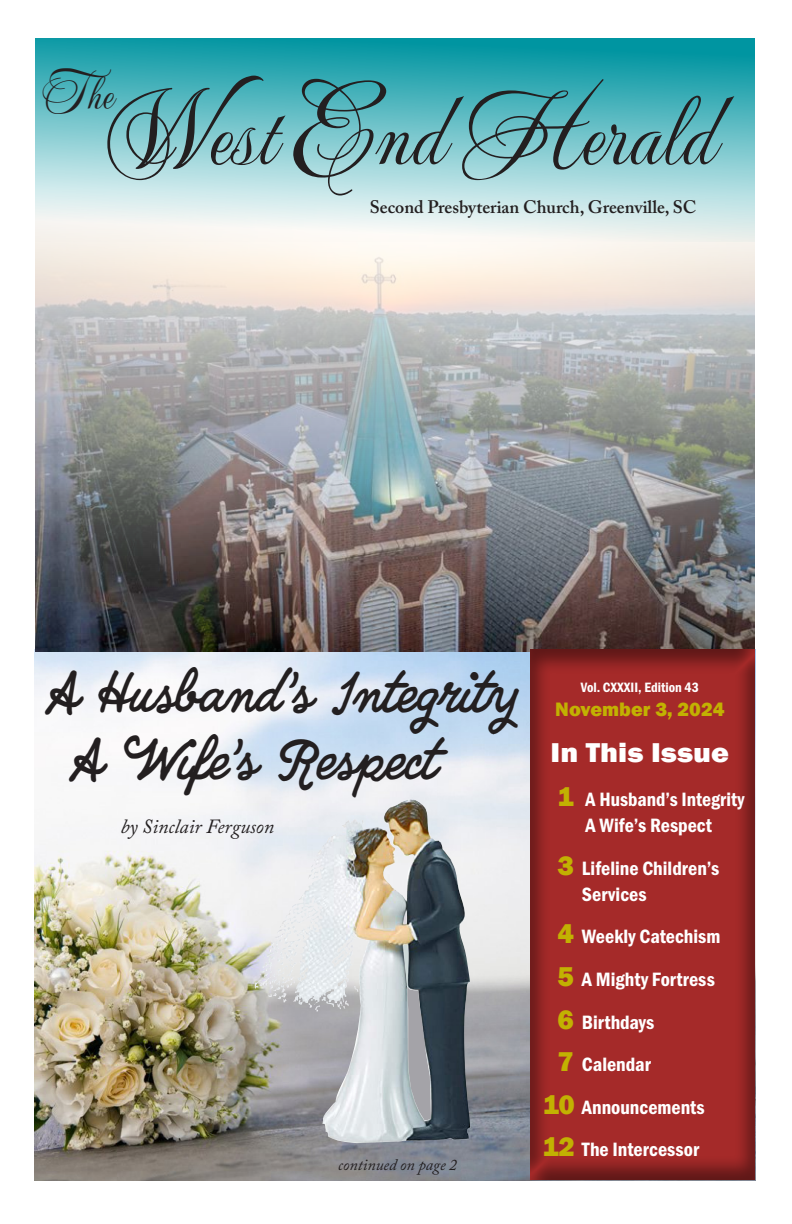
<style>
.page{position:relative;width:792px;height:1224px;background:#fff}
.page>*{position:absolute;margin:0;border:0;box-sizing:border-box;transform-origin:0 0}
.t1{font:104px "Mea Culpa";color:#231f20}
.t2{font:48px "Quimby Gubernatorial";color:#231f20}
.t3{font:48px "Mea Culpa";color:#231f20}
.t4{font:800 28px "Franklin Gothic";color:#fff;scale:1.09 1}
.t5{font:20px/26px "Franklin Gothic URW Con Dem";color:#fff;text-align:center}
.t6{font:italic 20px "Adobe Caslon Pro";color:#231f20}
.t7{font:800 20px "Franklin Gothic";color:#c2b102}
.t8{font:600 18px "Adobe Caslon Pro";color:#231f20}
.t9{font:italic 16px "Adobe Caslon Pro";color:#231f20}
.t10{font:14px "Franklin Gothic URW Con Dem";color:#fff}
.s1{font-family:"Franklin Gothic";font-weight:800;font-size:28px;color:#c2b102}
</style>
<div class="page">
<img style="left:35px;top:649px;width:492px;height:531px">
<img style="left:292px;top:799px;width:122px;height:123px">
<img style="left:36px;top:242px;width:719px;height:409px">
<svg style="left:36px;top:38px;width:719px;height:204px;background:#80c9ce"></svg>
<div style="left:527px;top:646px;width:228px;height:536px;background:#231f20;opacity:.5"></div>
<svg style="left:403px;top:911px;width:4px;height:13px"></svg>
<svg style="left:404px;top:945px;width:27px;height:175px;background:#7e868d"></svg>
<p class="t3" style="left:42px;top:63px;width:73px">The</p>
<p class="t1" style="left:102px;top:67px;width:615px">West End Herald</p>
<p class="t8" style="left:370px;top:196px;width:328px">Second Presbyterian Church, Greenville, SC</p>
<p class="t2" style="left:44px;top:667px;width:475px">A Husband’s Integrity</p>
<p class="t2" style="left:68px;top:733px;width:368px">A Wife’s Respect</p>
<p class="t6" style="left:121px;top:814px;width:155px">by Sinclair Ferguson</p>
<p class="t9" style="left:338px;top:1155px;width:120px">continued on page 2</p>
<p class="t10" style="left:581px;top:678px;width:120px">Vol. CXXXII, Edition 43</p>
<p class="t7" style="left:555px;top:696px;width:171px">November 3, 2024</p>
<p class="t4" style="left:551px;top:735px;width:165px">In This Issue</p>
<p class="t5" style="left:558px;top:786px;width:189px"><span class="s1">1</span> A Husband’s Integrity<br>A Wife’s Respect</p>
<p class="t5" style="left:582px;top:854px;width:139px;text-align:left;text-indent:-24px"><span class="s1">3</span> Lifeline Children’s<br>Services</p>
<p class="t5" style="left:558px;top:923px;width:164px"><span class="s1">4</span> Weekly Catechism</p>
<p class="t5" style="left:558px;top:966px;width:159px"><span class="s1">5</span> A Mighty Fortress</p>
<p class="t5" style="left:558px;top:1008px;width:98px"><span class="s1">6</span> Birthdays</p>
<p class="t5" style="left:558px;top:1051px;width:95px"><span class="s1">7</span> Calendar</p>
<p class="t5" style="left:543px;top:1093px;width:163px"><span class="s1">10</span> Announcements</p>
<p class="t5" style="left:543px;top:1136px;width:158px"><span class="s1">12</span> The Intercessor</p>
</div>
